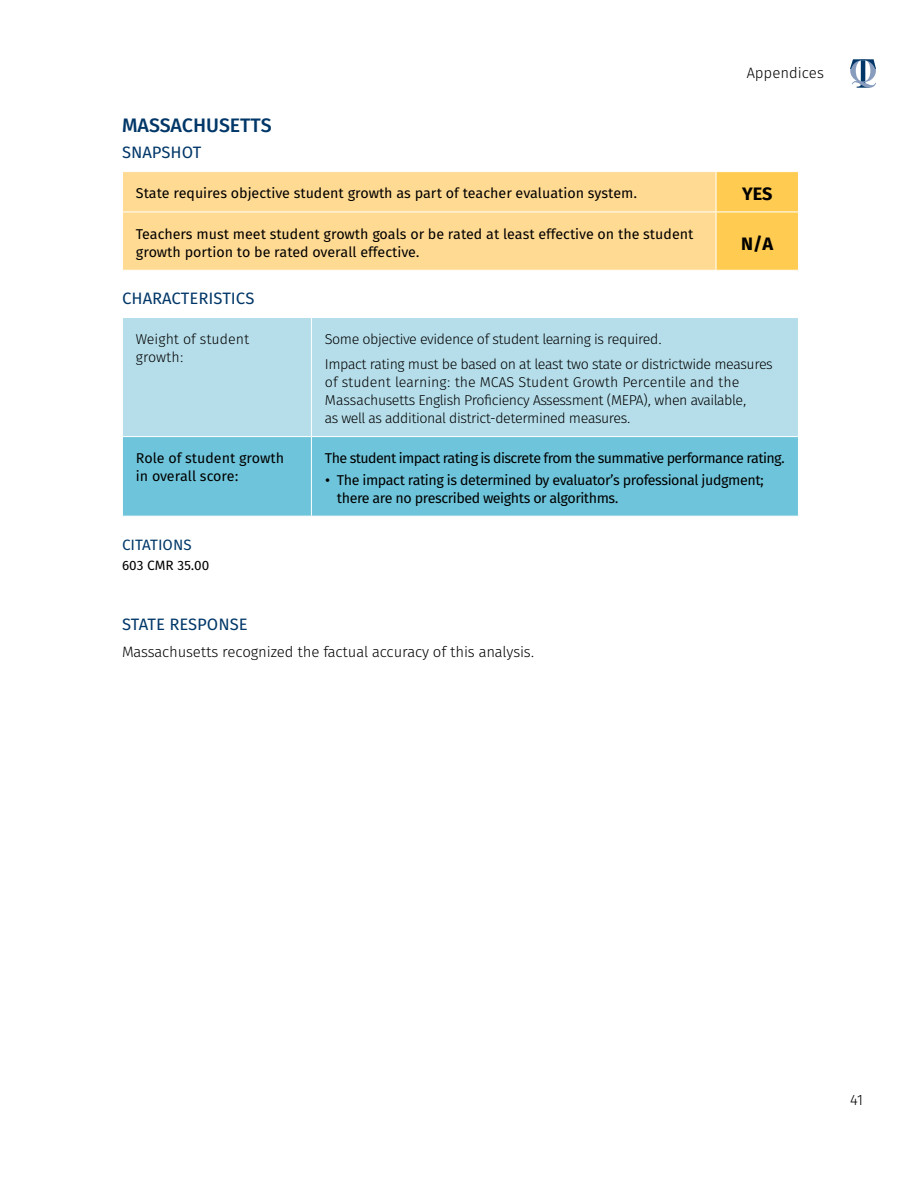
<style>
.page{position:relative;width:918px;height:1188px;background:#fff}
.page>*{position:absolute;margin:0;border:0;box-sizing:border-box;transform-origin:0 0}
.t1{font:19.5px "Fira Sans OT Medium";color:#003768}
.t2{font:700 18px "Fira Sans OT";color:#000}
.t3{font:16.5px "Fira Sans OT";color:#003768}
.t4{font:15px "Fira Sans OT Light";letter-spacing:-.01em;color:#000}
.t5{font:15px "Fira Sans OT";color:#003768}
.t6{font:14.25px/18px "Fira Sans OT Light";letter-spacing:-.03em;color:#000}
.t7{font:14.25px/18px "Fira Sans OT";letter-spacing:-.01em;color:#000}
.t8{font:14.25px/18px "Fira Sans OT";letter-spacing:-.03em;color:#000}
.t9{font:14.25px "Fira Sans OT";letter-spacing:-.04em;color:#000}
.t10{font:14.25px/18px "Fira Sans OT Light";color:#000}
.t11{font:13.5px "Fira Sans OT";color:#000}
</style>
<div class="page">
<svg style="left:850px;top:59px;width:26px;height:29px"></svg>
<div style="left:123px;top:172px;width:593px;height:98px;background:#ffda93"></div>
<div style="left:717px;top:172px;width:81px;height:98px;background:#ffcc51"></div>
<hr style="left:122px;top:212px;width:594px;height:1px;background:#fff">
<hr style="left:716px;top:212px;width:83px;height:1px;background:#fff">
<div style="left:123px;top:318px;width:675px;height:118px;background:#b6deea"></div>
<div style="left:123px;top:437px;width:675px;height:79px;background:#6ec5db"></div>
<hr style="left:311px;top:318px;width:1px;height:118px;background:#fff">
<hr style="left:311px;top:437px;width:1px;height:79px;background:#fff">
<p class="t4" style="left:747px;top:62px;width:79px">Appendices</p>
<h1 class="t1" style="left:122px;top:112px;width:151px">MASSACHUSETTS</h1>
<p class="t3" style="left:122px;top:141px;width:81px">SNAPSHOT</p>
<p class="t7" style="left:136px;top:186px;width:503px">State requires objective student growth as part of teacher evaluation system.</p>
<p class="t2" style="left:742px;top:181px;width:32px">YES</p>
<p class="t7" style="left:136px;top:226px;width:559px">Teachers must meet student growth goals or be rated at least effective on the student growth portion to be rated overall effective.</p>
<p class="t2" style="left:741px;top:231px;width:34px">N/A</p>
<p class="t3" style="left:122px;top:287px;width:134px">CHARACTERISTICS</p>
<p class="t10" style="left:136px;top:331px;width:115px">Weight of student growth:</p>
<p class="t6" style="left:325px;top:328px;width:449px;line-height:24.8px">Some objective evidence of student learning is required.<br>Impact rating must be based on at least two state or districtwide measures</p>
<p class="t6" style="left:325px;top:374px;width:423px">of student learning: the MCAS Student Growth Percentile and the<br>Massachusetts English Proficiency Assessment (MEPA), when available, as well as additional district-determined measures.</p>
<p class="t7" style="left:136px;top:450px;width:150px">Role of student growth in overall score:</p>
<p class="t9" style="left:325px;top:448px;width:462px">The student impact rating is discrete from the summative performance rating.</p>
<p class="t8" style="left:337px;top:472px;width:429px;text-indent:-12px">• The impact rating is determined by evaluator’s professional judgment; there are no prescribed weights or algorithms.</p>
<p class="t5" style="left:122px;top:535px;width:71px">CITATIONS</p>
<p class="t11" style="left:122px;top:555px;width:89px">603 CMR 35.00</p>
<p class="t3" style="left:122px;top:612px;width:127px">STATE RESPONSE</p>
<p class="t4" style="left:122px;top:642px;width:414px">Massachusetts recognized the factual accuracy of this analysis.</p>
<p class="t4" style="left:850px;top:1089px;width:14px">41</p>
</div>
